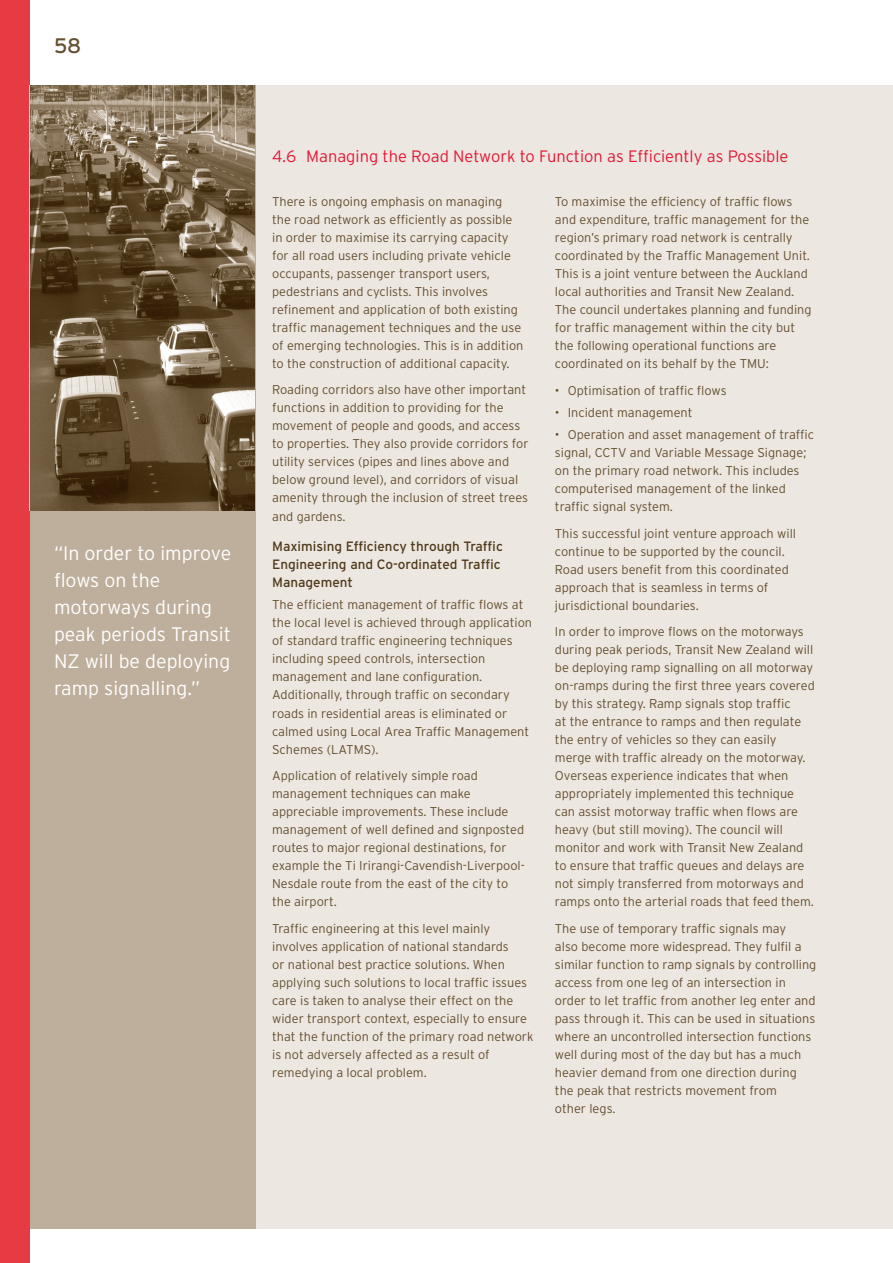
<style>
.page{position:relative;width:893px;height:1263px;background:#fff}
.page>*{position:absolute;margin:0;border:0;box-sizing:border-box;transform-origin:0 0}
.t1{font:21px "Interstate";color:#655033}
.t2{font:300 19.5px/27px "Interstate";color:#fff}
.t3{font:300 16.5px "Interstate";color:#e51836}
.t4{font:13.5px/18px "Interstate";color:#4f3a1c}
.t5{font:300 12.75px/18px "Interstate";color:#655033}
</style>
<div class="page">
<div style="left:1px;top:85px;width:892px;height:1143px;background:#ece7e0"></div>
<div style="left:0;top:85px;width:255px;height:1144px;background:#beaf9c"></div>
<div style="left:0;top:0;width:30px;height:1263px;background:#e73b43"></div>
<img style="left:30px;top:85px;width:225px;height:425px">
<h1 class="t1" style="left:54px;top:34px;width:29px">58</h1>
<h2 class="t2" style="left:54px;top:539px;width:179px">“In order to improve flows on the motorways during peak periods Transit<br>NZ will be deploying ramp signalling.”</h2>
<p class="t3" style="left:272px;top:146px;width:518px">4.6 Managing the Road Network to Function as Efficiently as Possible</p>
<p class="t5" style="left:272px;top:192px;width:253px">There is ongoing emphasis on managing the road network as efficiently as possible in order to maximise its carrying capacity for all road users including private vehicle occupants, passenger transport users, pedestrians and cyclists. This involves refinement and application of both existing traffic management techniques and the use of emerging technologies. This is in addition to the construction of additional capacity.</p>
<p class="t5" style="left:272px;top:381px;width:258px">Roading corridors also have other important functions in addition to providing for the movement of people and goods, and access to properties. They also provide corridors for utility services (pipes and lines above and below ground level), and corridors of visual amenity through the inclusion of street trees and gardens.</p>
<p class="t4" style="left:272px;top:537px;width:232px">Maximising Efficiency through Traffic<br>Engineering and Co-ordinated Traffic<br>Management</p>
<p class="t5" style="left:272px;top:596px;width:262px">The efficient management of traffic flows at the local level is achieved through application of standard traffic engineering techniques including speed controls, intersection management and lane configuration.<br>Additionally, through traffic on secondary roads in residential areas is eliminated or calmed using Local Area Traffic Management Schemes (LATMS).</p>
<p class="t5" style="left:272px;top:766px;width:254px">Application of relatively simple road management techniques can make appreciable improvements. These include management of well defined and signposted routes to major regional destinations, for example the Ti Irirangi-Cavendish-Liverpool-Nesdale route from the east of the city to the airport.</p>
<p class="t5" style="left:272px;top:919px;width:263px">Traffic engineering at this level mainly involves application of national standards<br>or national best practice solutions. When applying such solutions to local traffic issues care is taken to analyse their effect on the wider transport context, especially to ensure that the function of the primary road network is not adversely affected as a result of remedying a local problem.</p>
<p class="t5" style="left:555px;top:192px;width:258px">To maximise the efficiency of traffic flows and expenditure, traffic management for the region’s primary road network is centrally coordinated by the Traffic Management Unit.<br>This is a joint venture between the Auckland local authorities and Transit New Zealand.<br>The council undertakes planning and funding for traffic management within the city but the following operational functions are coordinated on its behalf by the TMU:</p>
<p class="t5" style="left:555px;top:381px;width:173px">• Optimisation of traffic flows</p>
<p class="t5" style="left:555px;top:403px;width:139px">• Incident management</p>
<p class="t5" style="left:555px;top:425px;width:261px">• Operation and asset management of traffic signal, CCTV and Variable Message Signage; on the primary road network. This includes computerised management of the linked traffic signal system.</p>
<p class="t5" style="left:555px;top:524px;width:243px">This successful joint venture approach will continue to be supported by the council.<br>Road users benefit from this coordinated approach that is seamless in terms of jurisdictional boundaries.</p>
<p class="t5" style="left:555px;top:622px;width:261px">In order to improve flows on the motorways during peak periods, Transit New Zealand will be deploying ramp signalling on all motorway on-ramps during the first three years covered by this strategy. Ramp signals stop traffic<br>at the entrance to ramps and then regulate the entry of vehicles so they can easily merge with traffic already on the motorway.<br>Overseas experience indicates that when appropriately implemented this technique can assist motorway traffic when flows are heavy (but still moving). The council will monitor and work with Transit New Zealand to ensure that traffic queues and delays are not simply transferred from motorways and ramps onto the arterial roads that feed them.</p>
<p class="t5" style="left:555px;top:919px;width:263px">The use of temporary traffic signals may<br>also become more widespread. They fulfil a similar function to ramp signals by controlling access from one leg of an intersection in order to let traffic from another leg enter and pass through it. This can be used in situations where an uncontrolled intersection functions well during most of the day but has a much heavier demand from one direction during the peak that restricts movement from<br>other legs.</p>
</div>
